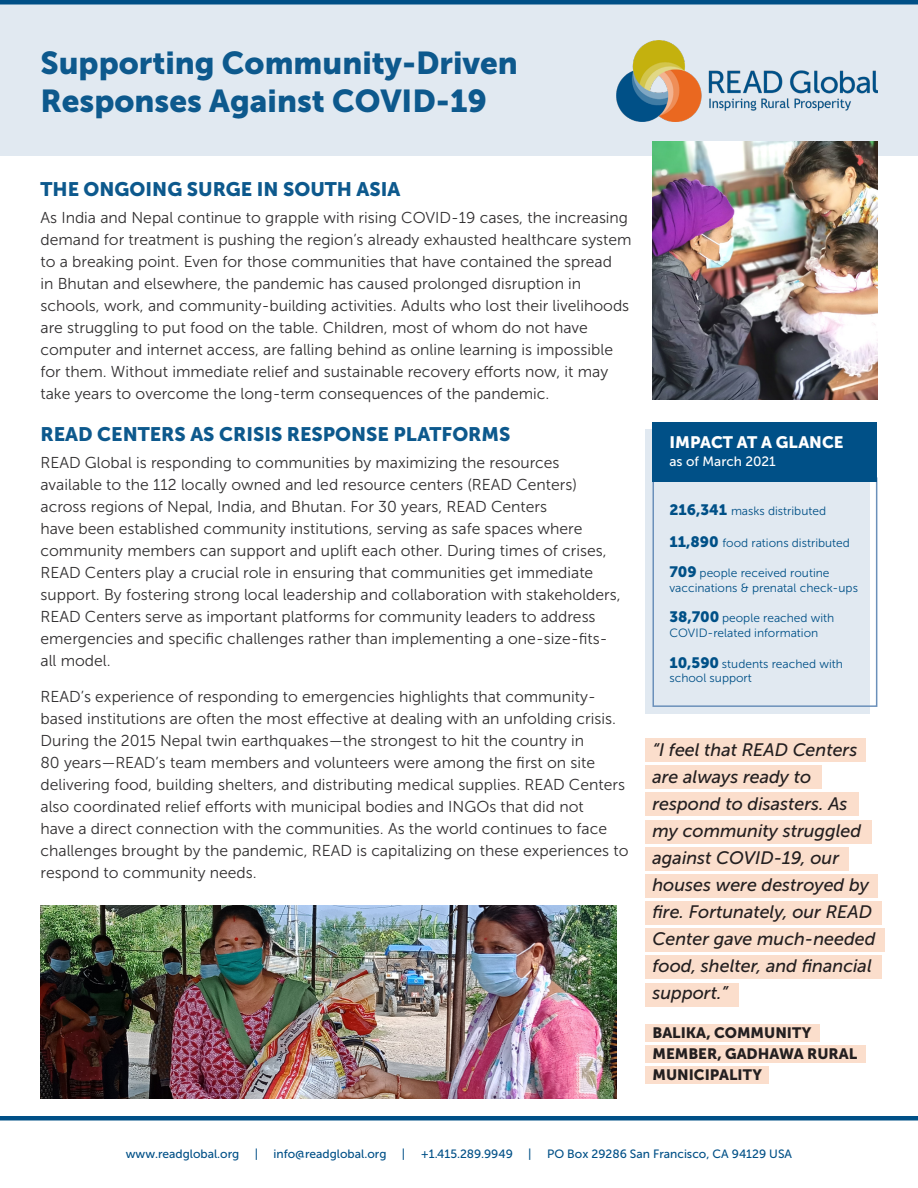
<style>
.page{position:relative;width:918px;height:1188px;background:#fff}
.page>*{position:absolute;margin:0;border:0;box-sizing:border-box;transform-origin:0 0}
.Main_Headline{font:31.5px/37.8px "Museo Sans 900";color:#0d598d}
.Section_Title{font:19.5px "Museo Sans 900";color:#0d598d}
.t1{font:italic 18px/27px "Museo Sans 500";color:#231f20}
.Section_Title-2{font:16.5px "Museo Sans 900";color:#fff}
.Body_Copy{font:15.75px/22px "Museo Sans 300";color:#312f30}
.Quote_Attribute{font:15px/21px "Museo Sans 900";color:#231f20}
.Body_Copy-2{font:13.5px "Museo Sans 500";color:#fff}
.Sidebar_Text{font:12px/14.4px "Museo Sans 300";color:#005087}
.t2{font:12px "Museo Sans 500";color:#005087}
.s1{font-family:"Museo Sans 900";font-size:15px}
</style>
<div class="page">
<img style="left:40px;top:905px;width:576px;height:194px">
<hr style="left:0;top:1116px;width:918px;height:4px;background:#005087">
<div style="left:645px;top:429px;width:225px;height:285px;background:#e1e9f1"></div>
<div style="left:652px;top:477px;width:225px;height:230px;border:2px solid #6b90ba"></div>
<div style="left:652px;top:422px;width:225px;height:60px;background:#005087"></div>
<div style="left:645px;top:928px;width:240px;height:24px;background:#fbdecc"></div>
<div style="left:645px;top:901px;width:236px;height:24px;background:#fbdecc"></div>
<div style="left:645px;top:874px;width:232px;height:24px;background:#fbdecc"></div>
<div style="left:645px;top:955px;width:236px;height:24px;background:#fbdecc"></div>
<div style="left:645px;top:983px;width:94px;height:24px;background:#fbdecc"></div>
<div style="left:645px;top:847px;width:204px;height:24px;background:#fbdecc"></div>
<div style="left:645px;top:820px;width:227px;height:24px;background:#fbdecc"></div>
<div style="left:645px;top:792px;width:214px;height:24px;background:#fbdecc"></div>
<div style="left:645px;top:765px;width:177px;height:24px;background:#fbdecc"></div>
<div style="left:645px;top:738px;width:221px;height:24px;background:#fbdecc"></div>
<div style="left:645px;top:1024px;width:174px;height:18px;background:#fbdecc"></div>
<div style="left:645px;top:1045px;width:221px;height:18px;background:#fbdecc"></div>
<div style="left:645px;top:1066px;width:123px;height:18px;background:#fbdecc"></div>
<div style="left:0;top:4px;width:918px;height:152px;background:#e1e9f1"></div>
<hr style="left:0;top:0;width:918px;height:4px;background:#005087">
<img style="left:616px;top:40px;width:261px;height:81px">
<img style="left:652px;top:141px;width:225px;height:258px">
<p class="Main_Headline" style="left:40px;top:44px;width:479px">Supporting Community-Driven<br>Responses Against COVID-19</p>
<p class="Section_Title" style="left:40px;top:178px;width:361px">THE ONGOING SURGE IN SOUTH ASIA</p>
<p class="Body_Copy" style="left:40px;top:206px;width:593px">As India and Nepal continue to grapple with rising COVID-19 cases, the increasing demand for treatment is pushing the region’s already exhausted healthcare system to a breaking point. Even for those communities that have contained the spread<br>in Bhutan and elsewhere, the pandemic has caused prolonged disruption in schools, work, and community-building activities. Adults who lost their livelihoods are struggling to put food on the table. Children, most of whom do not have computer and internet access, are falling behind as online learning is impossible for them. Without immediate relief and sustainable recovery efforts now, it may take years to overcome the long-term consequences of the pandemic.</p>
<p class="Section_Title" style="left:40px;top:423px;width:472px">READ CENTERS AS CRISIS RESPONSE PLATFORMS</p>
<p class="Body_Copy" style="left:40px;top:451px;width:582px">READ Global is responding to communities by maximizing the resources available to the 112 locally owned and led resource centers (READ Centers) across regions of Nepal, India, and Bhutan. For 30 years, READ Centers<br>have been established community institutions, serving as safe spaces where community members can support and uplift each other. During times of crises, READ Centers play a crucial role in ensuring that communities get immediate support. By fostering strong local leadership and collaboration with stakeholders, READ Centers serve as important platforms for community leaders to address emergencies and specific challenges rather than implementing a one-size-fits&shy;all model.</p>
<p class="Body_Copy" style="left:40px;top:685px;width:590px">READ’s experience of responding to emergencies highlights that community&shy;based institutions are often the most effective at dealing with an unfolding crisis.<br>During the 2015 Nepal twin earthquakes—the strongest to hit the country in<br>80 years—READ’s team members and volunteers were among the first on site delivering food, building shelters, and distributing medical supplies. READ Centers also coordinated relief efforts with municipal bodies and INGOs that did not<br>have a direct connection with the communities. As the world continues to face challenges brought by the pandemic, READ is capitalizing on these experiences to respond to community needs.</p>
<p class="Section_Title-2" style="left:669px;top:433px;width:176px">IMPACT AT A GLANCE</p>
<p class="Body_Copy-2" style="left:669px;top:454px;width:108px">as of March 2021</p>
<p class="Sidebar_Text" style="left:669px;top:503px;width:158px"><span class="s1">216,341</span> masks distributed</p>
<p class="Sidebar_Text" style="left:669px;top:535px;width:182px"><span class="s1">11,890</span> food rations distributed</p>
<p class="Sidebar_Text" style="left:669px;top:566px;width:190px"><span class="s1">709</span> people received routine vaccinations &amp; prenatal check-ups</p>
<p class="Sidebar_Text" style="left:669px;top:611px;width:166px"><span class="s1">38,700</span> people reached with<br>COVID-related information</p>
<p class="Sidebar_Text" style="left:669px;top:656px;width:175px"><span class="s1">10,590</span> students reached with school support</p>
<p class="t1" style="left:652px;top:737px;width:225px">“I feel that READ Centers are always ready to respond to disasters. As my community struggled against COVID-19, our houses were destroyed by fire. Fortunately, our READ<br>Center gave much-needed food, shelter, and financial support.”</p>
<p class="Quote_Attribute" style="left:652px;top:1023px;width:206px">BALIKA, COMMUNITY<br>MEMBER, GADHAWA RURAL<br>MUNICIPALITY</p>
<p class="t2" style="left:126px;top:1147px;width:115px">www.readglobal.org</p>
<p class="t2" style="left:255px;top:1147px;width:5px">|</p>
<p class="t2" style="left:274px;top:1147px;width:114px">info@readglobal.org</p>
<p class="t2" style="left:402px;top:1147px;width:5px">|</p>
<p class="t2" style="left:421px;top:1147px;width:94px">+1.415.289.9949</p>
<p class="t2" style="left:528px;top:1147px;width:5px">|</p>
<p class="t2" style="left:547px;top:1147px;width:247px">PO Box 29286 San Francisco, CA 94129 USA</p>
</div>
